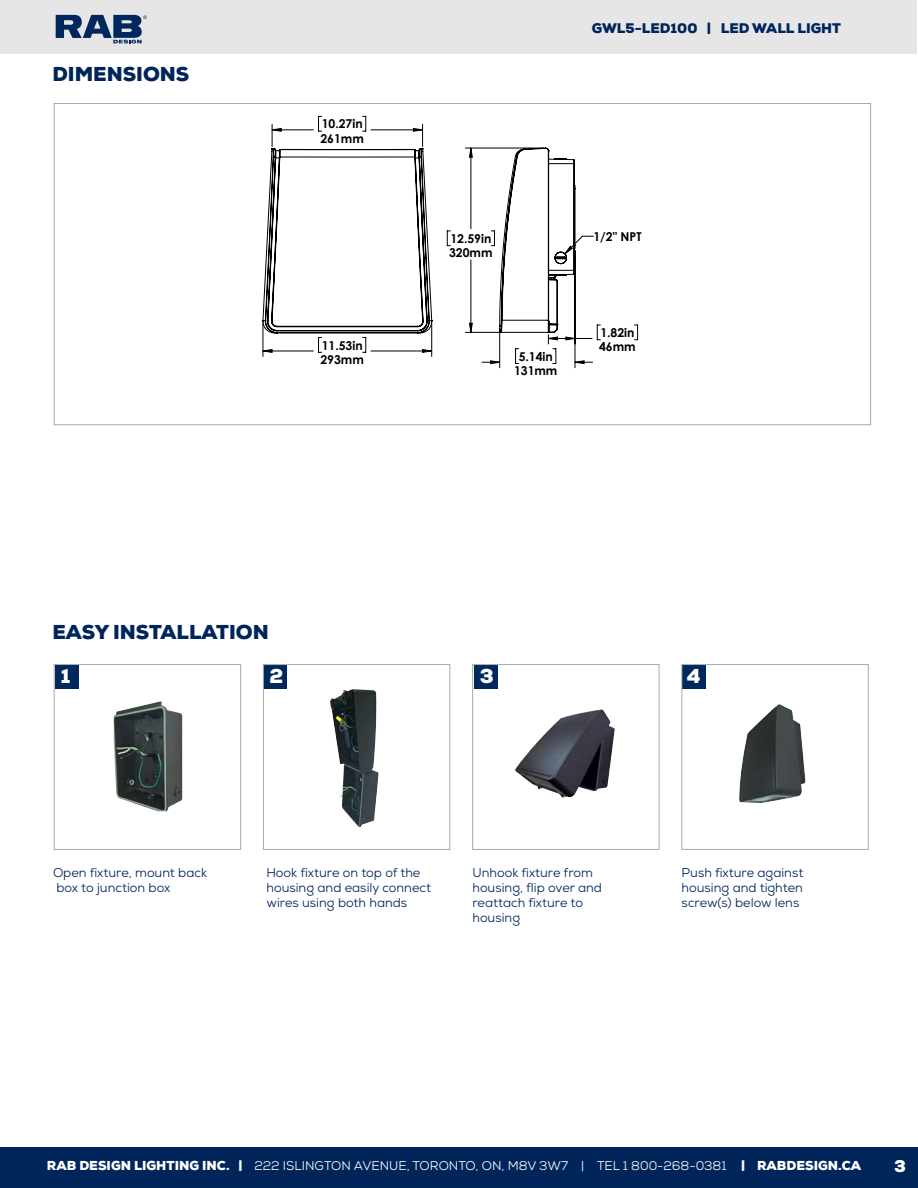
<style>
.page{position:relative;width:918px;height:1188px;background:#fff}
.page>*{position:absolute;margin:0;border:0;box-sizing:border-box;transform-origin:0 0}
.t1{font:900 19.5px "Nexa";color:#00255a}
.t2{font:900 19.5px "Nexa";color:#fff}
.t3{font:900 16.5px "Nexa";color:#fff}
.t4{font:900 13.5px "Nexa";color:#00255a}
.t5{font:12.75px/15px "Nexa";color:#00255a}
.t6{font:12.6px "Nexa";color:#fff}
.t7{font:700 12.15px/14.2px "Century Gothic";color:#000}
.s1{font-weight:900}
</style>
<div class="page">
<div style="left:0;top:1147px;width:918px;height:41px;background:#00255a"></div>
<div style="left:1px;top:1px;width:916px;height:53px;background:#e6e6e7"></div>
<hr style="left:575px;top:250px;width:1px;height:118px;background:#000">
<hr style="left:499px;top:328px;width:1px;height:40px;background:#000">
<svg style="left:634px;top:325px;width:4px;height:16px"></svg>
<svg style="left:263px;top:128px;width:285px;height:224px"></svg>
<svg style="left:262px;top:148px;width:171px;height:185px"></svg>
<svg style="left:469px;top:148px;width:131px;height:216px"></svg>
<svg style="left:56px;top:15px;width:91px;height:29px"></svg>
<img style="left:114px;top:701px;width:68px;height:110px">
<div style="left:54px;top:664px;width:187px;height:186px;border:1px solid #a7a9ac"></div>
<div style="left:55px;top:665px;width:24px;height:24px;background:#00285d"></div>
<div style="left:264px;top:665px;width:23px;height:24px;background:#00285d"></div>
<div style="left:474px;top:665px;width:23px;height:24px;background:#00285d"></div>
<div style="left:682px;top:665px;width:24px;height:24px;background:#00285d"></div>
<img style="left:515px;top:709px;width:100px;height:89px">
<div style="left:472px;top:664px;width:187px;height:186px;border:1px solid #a7a9ac"></div>
<img style="left:330px;top:689px;width:49px;height:138px">
<div style="left:263px;top:664px;width:187px;height:186px;border:1px solid #a7a9ac"></div>
<img style="left:739px;top:704px;width:67px;height:99px">
<div style="left:682px;top:664px;width:186px;height:186px;border:1px solid #a7a9ac"></div>
<h1 class="t1" style="left:52px;top:62px;width:138px">DIMENSIONS</h1>
<p class="t7" style="left:320px;top:116px;width:45px">10.27in<br>261mm</p>
<p class="t4" style="left:592px;top:19px;width:251px">GWL5-LED100 | LED WALL LIGHT</p>
<p class="t7" style="left:449px;top:231px;width:45px">12.59in<br>320mm</p>
<p class="t7" style="left:593px;top:229px;width:50px">1/2" NPT</p>
<p class="t7" style="left:320px;top:338px;width:45px">11.53in<br>293mm</p>
<p class="t7" style="left:514px;top:349px;width:45px;text-align:center">5.14in<br>131mm</p>
<p class="t7" style="left:599px;top:325px;width:38px">1.82in<br>46mm</p>
<h1 class="t1" style="left:52px;top:619px;width:218px">EASY INSTALLATION</h1>
<h1 class="t2" style="left:61px;top:663px;width:11px">1</h1>
<h1 class="t2" style="left:270px;top:663px;width:15px">2</h1>
<h1 class="t2" style="left:480px;top:663px;width:15px">3</h1>
<h1 class="t2" style="left:687px;top:663px;width:15px">4</h1>
<p class="t5" style="left:53px;top:866px;width:156px">Open fixture, mount back box to junction box</p>
<p class="t5" style="left:266px;top:866px;width:166px">Hook fixture on top of the housing and easily connect wires using both hands</p>
<p class="t5" style="left:472px;top:866px;width:131px">Unhook fixture from housing, flip over and reattach fixture to housing</p>
<p class="t5" style="left:682px;top:866px;width:123px;text-align:justify">Push fixture against housing and tighten screw(s) below lens</p>
<p class="t6" style="left:47px;top:1158px;width:816px"><span class="s1">RAB DESIGN LIGHTING INC. |</span> 222 ISLINGTON AVENUE, TORONTO, ON, M8V 3W7 | TEL 1 800-268-0381 <span class="s1">| RABDESIGN.CA</span></p>
<p class="t3" style="left:894px;top:1155px;width:13px">3</p>
</div>
